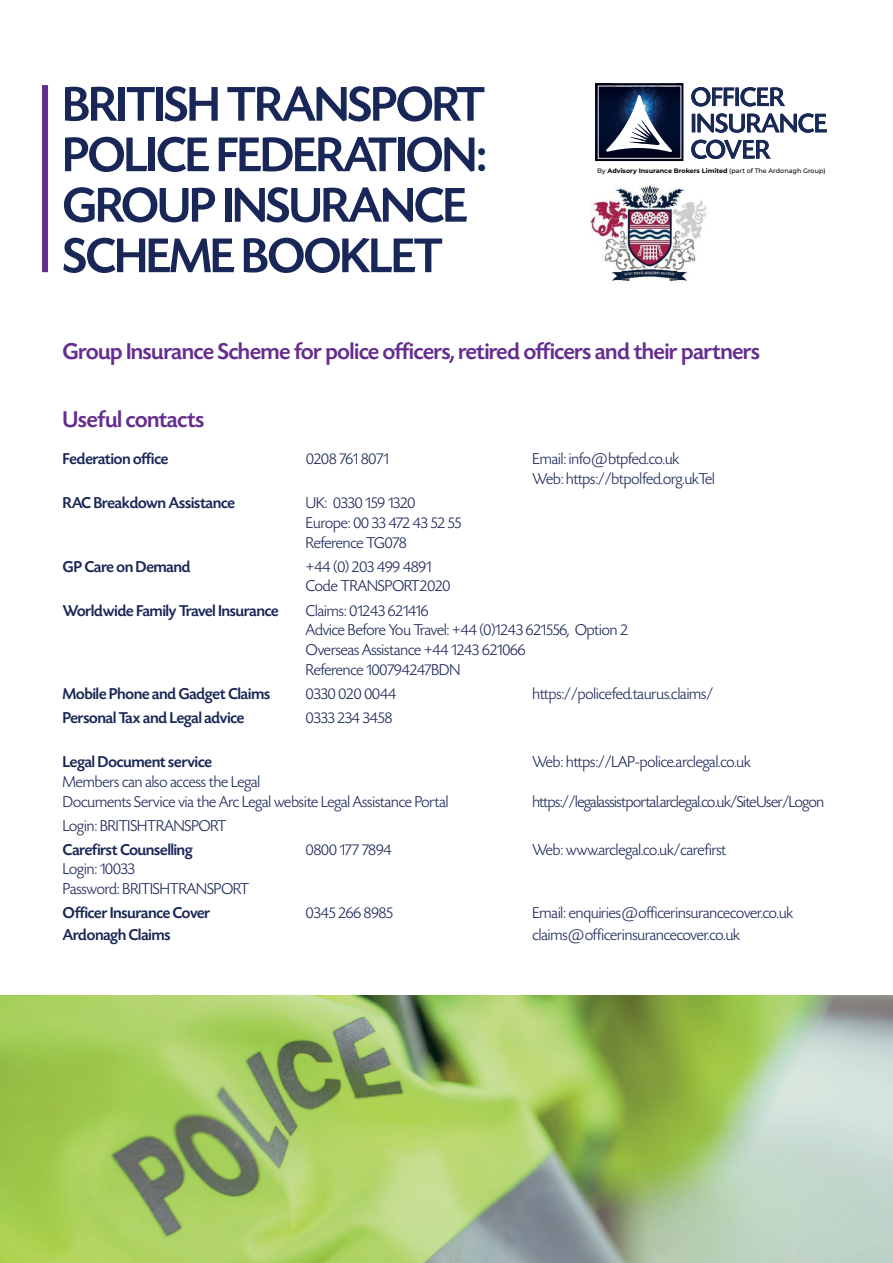
<style>
.page{position:relative;width:893px;height:1263px;background:#fff}
.page>*{position:absolute;margin:0;border:0;box-sizing:border-box;transform-origin:0 0}
.t1{font:500 51.3px/50.6px "Today SHOP";letter-spacing:-.01em;color:#182757}
.t2{font:500 24px "Today SHOP";color:#652d8e}
.t3{font:300 16.5px/19.8px "Today SHOP";color:#182757}
.t4{font:500 16.5px "Today SHOP";color:#182757}
.t5{font:300 16.5px "Today SHOP";letter-spacing:-.02em;color:#182757}
.t6{font:700 6.45px "Montserrat";color:#000001}
.s1{font-weight:500}
</style>
<div class="page">
<svg style="left:596px;top:83px;width:87px;height:78px"></svg>
<svg style="left:691px;top:87px;width:136px;height:72px"></svg>
<div style="left:42px;top:85px;width:6px;height:187px;background:#652d8e"></div>
<img style="left:590px;top:184px;width:117px;height:97px">
<img style="left:0;top:995px;width:893px;height:268px">
<h1 class="t1" style="left:63px;top:81px;width:425px">BRITISH TRANSPORT<br>POLICE FEDERATION:<br>GROUP INSURANCE<br>SCHEME BOOKLET</h1>
<p class="t6" style="left:597px;top:166px;width:230px"><span class="s1">By</span> Advisory Insurance Brokers Limited <span class="s1">(part of The Ardonagh Group)</span></p>
<h2 class="t2" style="left:63px;top:339px;width:698px">Group Insurance Scheme for police officers, retired officers and their partners</h2>
<h2 class="t2" style="left:63px;top:407px;width:143px">Useful contacts</h2>
<p class="t4" style="left:63px;top:450px;width:107px">Federation office</p>
<p class="t3" style="left:306px;top:450px;width:84px">0208 761 8071</p>
<p class="t3" style="left:532px;top:450px;width:184px">Email: info@btpfed.co.uk<br>Web: https://btpolfed.org.ukTel</p>
<p class="t4" style="left:63px;top:494px;width:174px">RAC Breakdown Assistance</p>
<p class="t3" style="left:306px;top:493px;width:157px">UK: 0330 159 1320<br>Europe: 00 33 472 43 52 55<br>Reference TG078</p>
<p class="t4" style="left:63px;top:558px;width:129px">GP Care on Demand</p>
<p class="t3" style="left:306px;top:557px;width:146px">+44 (0) 203 499 4891<br>Code TRANSPORT2020</p>
<p class="t4" style="left:63px;top:602px;width:217px">Worldwide Family Travel Insurance</p>
<p class="t3" style="left:306px;top:601px;width:323px">Claims: 01243 621416<br>Advice Before You Travel: +44 (0)1243 621556, Option 2<br>Overseas Assistance +44 1243 621066<br>Reference 100794247BDN</p>
<p class="t4" style="left:63px;top:685px;width:209px">Mobile Phone and Gadget Claims</p>
<p class="t3" style="left:306px;top:684px;width:92px">0330 020 0044</p>
<p class="t3" style="left:532px;top:684px;width:182px">https://policefed.taurus.claims/</p>
<p class="t4" style="left:63px;top:709px;width:183px">Personal Tax and Legal advice</p>
<p class="t3" style="left:306px;top:708px;width:88px">0333 234 3458</p>
<p class="t4" style="left:63px;top:753px;width:150px">Legal Document service</p>
<p class="t3" style="left:532px;top:752px;width:220px">Web: https://LAP-police.arclegal.co.uk</p>
<p class="t3" style="left:63px;top:772px;width:387px">Members can also access the Legal<br>Documents Service via the Arc Legal website Legal Assistance Portal</p>
<p class="t5" style="left:532px;top:793px;width:293px">https://legalassistportal.arclegal.co.uk/SiteUser/Logon</p>
<p class="t3" style="left:63px;top:816px;width:165px">Login: BRITISHTRANSPORT</p>
<p class="t4" style="left:63px;top:841px;width:131px">Carefirst Counselling</p>
<p class="t3" style="left:306px;top:840px;width:87px">0800 177 7894</p>
<p class="t3" style="left:532px;top:840px;width:195px">Web: www.arclegal.co.uk/carefirst</p>
<p class="t3" style="left:63px;top:860px;width:188px">Login: 10033<br>Password: BRITISHTRANSPORT</p>
<p class="t4" style="left:63px;top:904px;width:149px">Officer Insurance Cover</p>
<p class="t3" style="left:306px;top:904px;width:89px">0345 266 8985</p>
<p class="t3" style="left:532px;top:904px;width:262px">Email: enquiries@officerinsurancecover.co.uk</p>
<p class="t4" style="left:63px;top:926px;width:109px">Ardonagh Claims</p>
<p class="t3" style="left:532px;top:925px;width:209px">claims@officerinsurancecover.co.uk</p>
</div>
